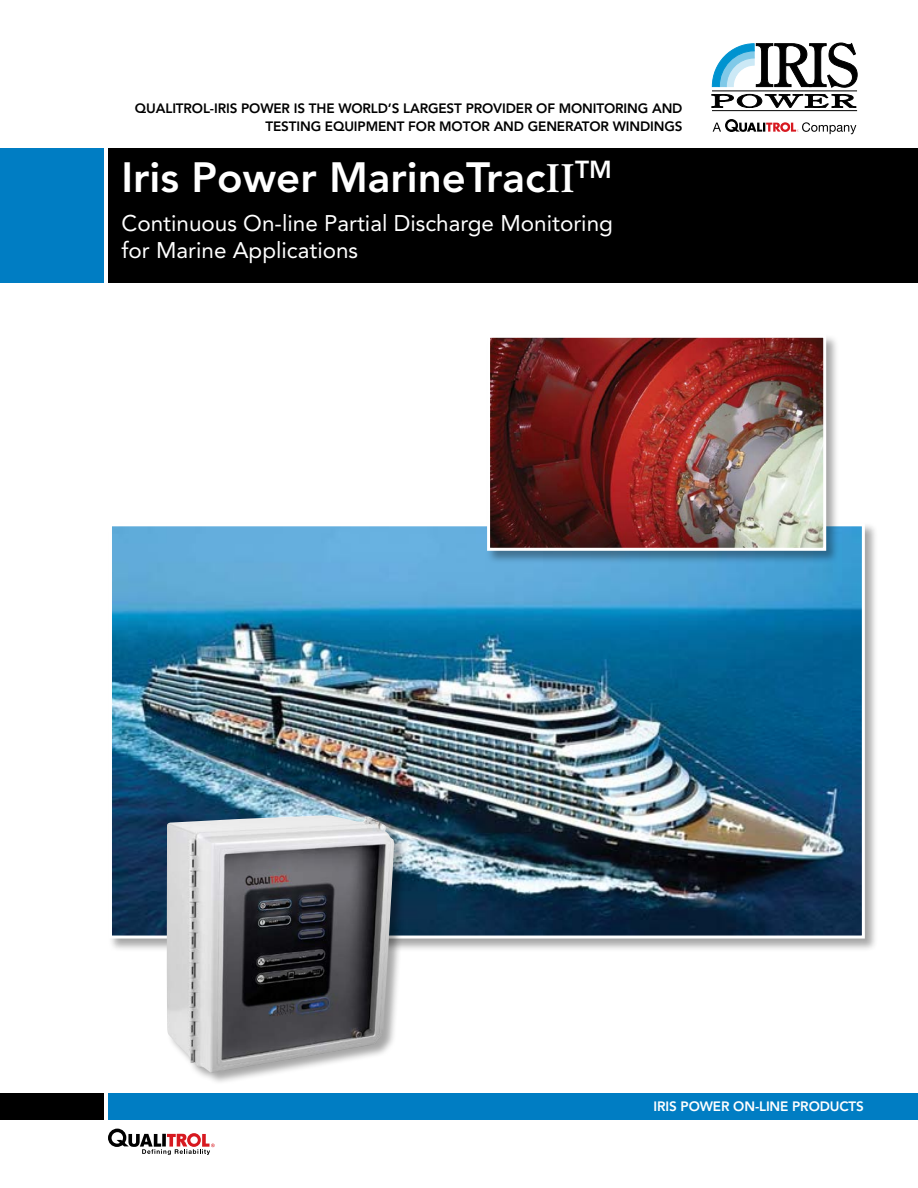
<style>
.page{position:relative;width:918px;height:1188px;background:#fff}
.page>*{position:absolute;margin:0;border:0;box-sizing:border-box;transform-origin:0 0}
.t1{font:800 42px "Avenir";color:#fff}
.t2{font:22.5px/27px "Avenir";color:#fff}
.t3{font:800 13.5px/18px "Avenir";letter-spacing:-.01em;color:#000;text-align:right}
.t4{font:800 13.5px "Avenir";letter-spacing:-.01em;color:#fff}
.s1{font-family:"Adobe Garamond";font-weight:600}
</style>
<div class="page">
<div style="left:108px;top:1094px;width:810px;height:26px;background:#007dc3"></div>
<div style="left:108px;top:148px;width:810px;height:136px;background:#000"></div>
<div style="left:0;top:1094px;width:104px;height:26px;background:#000"></div>
<div style="left:0;top:148px;width:104px;height:136px;background:#007dc3"></div>
<hr style="left:712px;top:110px;width:145px;height:1px;background:#000">
<svg style="left:711px;top:42px;width:147px;height:66px"></svg>
<svg style="left:713px;top:119px;width:143px;height:15px"></svg>
<svg style="left:108px;top:1129px;width:107px;height:26px"></svg>
<div style="left:108px;top:522px;width:770px;height:430px;background:#000;opacity:.35"></div>
<img style="left:108px;top:522px;width:758px;height:418px">
<div style="left:486px;top:334px;width:353px;height:230px;background:#000;opacity:.35"></div>
<img style="left:486px;top:334px;width:342px;height:218px">
<div style="left:166px;top:815px;width:241px;height:271px;background:#000;opacity:.35"></div>
<img style="left:167px;top:815px;width:227px;height:258px">
<p class="t3" style="left:135px;top:99px;width:549px">QUALITROL-IRIS POWER IS THE WORLD’S LARGEST PROVIDER OF MONITORING AND<br>TESTING EQUIPMENT FOR MOTOR AND GENERATOR WINDINGS</p>
<h1 class="t1" style="left:122px;top:152px;width:492px">Iris Power MarineTrac<span class="s1">II</span><sup>TM</sup></h1>
<h2 class="t2" style="left:122px;top:210px;width:493px">Continuous On-line Partial Discharge Monitoring for Marine Applications</h2>
<p class="t4" style="left:654px;top:1099px;width:212px">IRIS POWER ON-LINE PRODUCTS</p>
</div>
